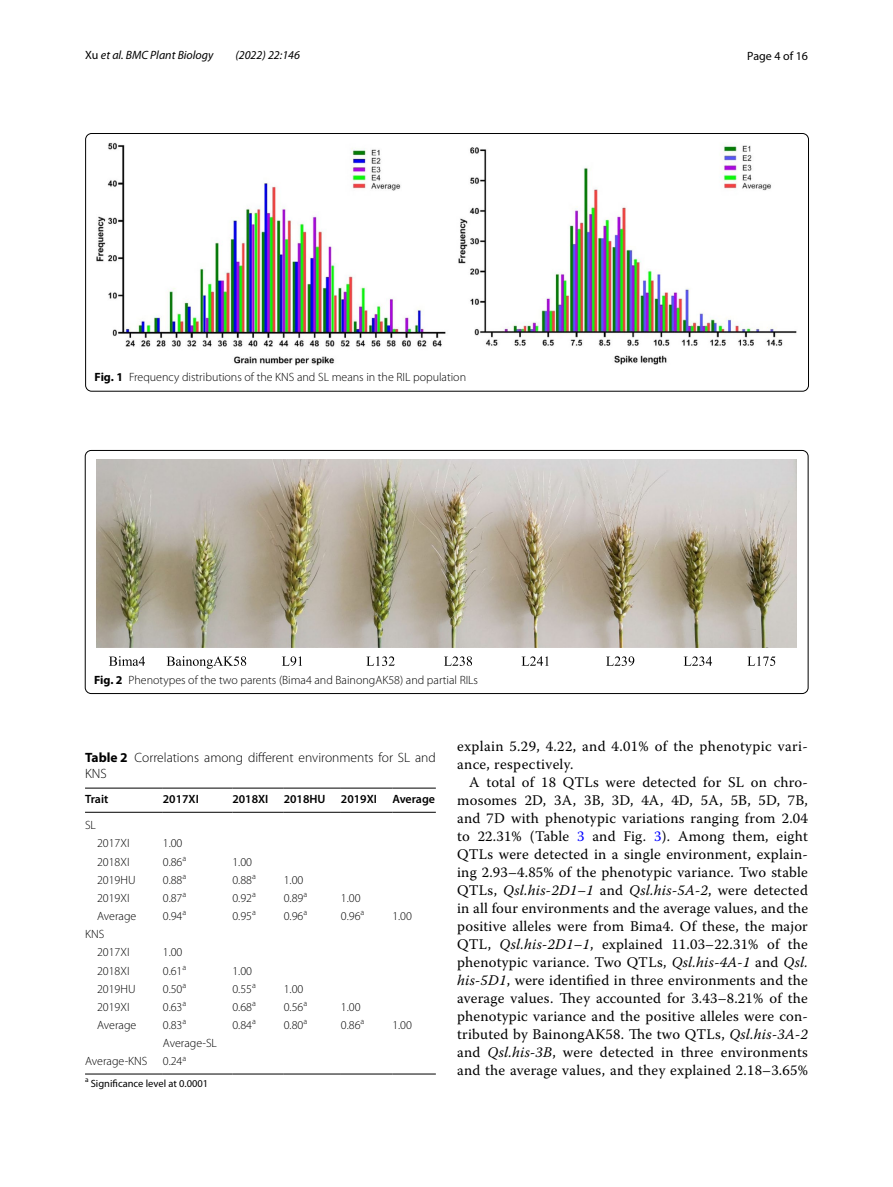
<style>
.page{position:relative;width:893px;height:1187px;background:#fff}
.page>*{position:absolute;margin:0;border:0;box-sizing:border-box;transform-origin:0 0}
.t1{font:14.7px/18px "Warnock Pro";letter-spacing:.02em;color:#000}
.t2{font:300 13.5px/16.5px "Myriad Pro";color:#000}
.t3{font:300 12px/18.1px "Myriad Pro";color:#000}
.t4{font:600 12px "Myriad Pro";color:#000}
.t5{font:italic 12px "Myriad Pro";color:#000}
.t6{font:12px "Myriad Pro";color:#000}
.t7{font:10.5px "Myriad Pro";color:#000}
.s1{font-style:normal}
.s2{font-weight:700}
.s3{color:#00f}
.s4{font-style:italic}
</style>
<div class="page">
<img style="left:97px;top:143px;width:700px;height:223px">
<div style="left:85px;top:133px;width:724px;height:258px;border:1px solid #000;border-radius:6px"></div>
<img style="left:96px;top:459px;width:701px;height:188px">
<svg style="left:109px;top:656px;width:440px;height:12px"></svg>
<svg style="left:606px;top:656px;width:169px;height:10px"></svg>
<div style="left:85px;top:450px;width:723px;height:243px;border:1px solid #000;border-radius:6px"></div>
<hr style="left:85px;top:787px;width:78px;height:1px;background:#000">
<hr style="left:85px;top:812px;width:78px;height:1px;background:#000">
<hr style="left:163px;top:787px;width:69px;height:1px;background:#000">
<hr style="left:163px;top:812px;width:69px;height:1px;background:#000">
<hr style="left:232px;top:787px;width:52px;height:1px;background:#000">
<hr style="left:232px;top:812px;width:52px;height:1px;background:#000">
<hr style="left:284px;top:787px;width:57px;height:1px;background:#000">
<hr style="left:284px;top:812px;width:57px;height:1px;background:#000">
<hr style="left:341px;top:787px;width:51px;height:1px;background:#000">
<hr style="left:341px;top:812px;width:51px;height:1px;background:#000">
<hr style="left:392px;top:787px;width:44px;height:1px;background:#000">
<hr style="left:392px;top:812px;width:44px;height:1px;background:#000">
<hr style="left:85px;top:1073px;width:78px;height:1px;background:#000">
<hr style="left:163px;top:1073px;width:69px;height:1px;background:#000">
<hr style="left:232px;top:1073px;width:52px;height:1px;background:#000">
<hr style="left:284px;top:1073px;width:57px;height:1px;background:#000">
<hr style="left:341px;top:1073px;width:51px;height:1px;background:#000">
<hr style="left:392px;top:1073px;width:44px;height:1px;background:#000">
<p class="t5" style="left:85px;top:48px;width:130px"><span class="s1">Xu</span> et al. BMC Plant Biology</p>
<p class="t5" style="left:235px;top:48px;width:66px">(2022) 22:146</p>
<p class="t6" style="left:747px;top:48px;width:62px">Page 4 of 16</p>
<p class="t3" style="left:95px;top:368px;width:373px"><span class="s2">Fig. 1</span> Frequency distributions of the KNS and SL means in the RIL population</p>
<p class="t3" style="left:94px;top:671px;width:385px"><span class="s2">Fig. 2</span> Phenotypes of the two parents (Bima4 and BainongAK58) and partial RILs</p>
<p class="t2" style="left:85px;top:749px;width:352px"><span class="s2">Table 2</span> Correlations among different environments for SL and<br>KNS</p>
<p class="t4" style="left:85px;top:790px;width:25px">Trait</p>
<p class="t4" style="left:163px;top:790px;width:38px">2017XI</p>
<p class="t4" style="left:232px;top:790px;width:38px">2018XI</p>
<p class="t4" style="left:284px;top:790px;width:43px">2018HU</p>
<p class="t4" style="left:341px;top:790px;width:38px">2019XI</p>
<p class="t4" style="left:392px;top:790px;width:44px">Average</p>
<p class="t3" style="left:85px;top:816px;width:12px">SL</p>
<p class="t3" style="left:97px;top:834px;width:34px">2017XI</p>
<p class="t3" style="left:163px;top:834px;width:21px">1.00</p>
<p class="t3" style="left:97px;top:852px;width:34px">2018XI</p>
<p class="t3" style="left:163px;top:852px;width:25px">0.86<sup>a</sup></p>
<p class="t3" style="left:232px;top:852px;width:21px">1.00</p>
<p class="t3" style="left:97px;top:870px;width:40px">2019HU</p>
<p class="t3" style="left:163px;top:870px;width:25px">0.88<sup>a</sup></p>
<p class="t3" style="left:232px;top:870px;width:25px">0.88<sup>a</sup></p>
<p class="t3" style="left:284px;top:870px;width:21px">1.00</p>
<p class="t3" style="left:97px;top:889px;width:34px">2019XI</p>
<p class="t3" style="left:163px;top:889px;width:25px">0.87<sup>a</sup></p>
<p class="t3" style="left:232px;top:889px;width:25px">0.92<sup>a</sup></p>
<p class="t3" style="left:284px;top:889px;width:25px">0.89<sup>a</sup></p>
<p class="t3" style="left:341px;top:889px;width:21px">1.00</p>
<p class="t3" style="left:97px;top:907px;width:41px">Average</p>
<p class="t3" style="left:163px;top:907px;width:25px">0.94<sup>a</sup></p>
<p class="t3" style="left:232px;top:907px;width:25px">0.95<sup>a</sup></p>
<p class="t3" style="left:284px;top:907px;width:25px">0.96<sup>a</sup></p>
<p class="t3" style="left:341px;top:907px;width:25px">0.96<sup>a</sup></p>
<p class="t3" style="left:392px;top:907px;width:21px">1.00</p>
<p class="t3" style="left:97px;top:925px;width:34px;text-indent:-12px">KNS<br>2017XI</p>
<p class="t3" style="left:163px;top:943px;width:21px">1.00</p>
<p class="t3" style="left:97px;top:961px;width:34px">2018XI</p>
<p class="t3" style="left:163px;top:961px;width:25px">0.61<sup>a</sup></p>
<p class="t3" style="left:232px;top:961px;width:21px">1.00</p>
<p class="t3" style="left:97px;top:979px;width:40px">2019HU</p>
<p class="t3" style="left:163px;top:979px;width:25px">0.50<sup>a</sup></p>
<p class="t3" style="left:232px;top:979px;width:25px">0.55<sup>a</sup></p>
<p class="t3" style="left:284px;top:979px;width:21px">1.00</p>
<p class="t3" style="left:97px;top:997px;width:34px">2019XI</p>
<p class="t3" style="left:163px;top:997px;width:25px">0.63<sup>a</sup></p>
<p class="t3" style="left:232px;top:997px;width:25px">0.68<sup>a</sup></p>
<p class="t3" style="left:284px;top:997px;width:25px">0.56<sup>a</sup></p>
<p class="t3" style="left:341px;top:997px;width:21px">1.00</p>
<p class="t3" style="left:97px;top:1016px;width:41px">Average</p>
<p class="t3" style="left:163px;top:1016px;width:25px">0.83<sup>a</sup></p>
<p class="t3" style="left:232px;top:1016px;width:25px">0.84<sup>a</sup></p>
<p class="t3" style="left:284px;top:1016px;width:25px">0.80<sup>a</sup></p>
<p class="t3" style="left:341px;top:1016px;width:25px">0.86<sup>a</sup></p>
<p class="t3" style="left:392px;top:1016px;width:21px">1.00</p>
<p class="t3" style="left:163px;top:1034px;width:56px">Average-SL</p>
<p class="t3" style="left:85px;top:1052px;width:64px">Average-KNS</p>
<p class="t3" style="left:163px;top:1052px;width:25px">0.24<sup>a</sup></p>
<p class="t7" style="left:85px;top:1076px;width:125px"><sup>a</sup> Significance level at 0.0001</p>
<p class="t1" style="left:457px;top:737px;width:352px">explain 5.29, 4.22, and 4.01% of the phenotypic vari&shy;ance, respectively.</p>
<p class="t1" style="left:457px;top:773px;width:352px;text-align:justify;text-indent:12px">A total of 18 QTLs were detected for SL on chro&shy;mosomes 2D, 3A, 3B, 3D, 4A, 4D, 5A, 5B, 5D, 7B, and 7D with phenotypic variations ranging from 2.04 to 22.31% (Table <span class="s3">3</span> and Fig. <span class="s3">3</span>). Among them, eight QTLs were detected in a single environment, explain&shy;ing 2.93–4.85% of the phenotypic variance. Two stable QTLs, <span class="s4">Qsl.his-2D1–1</span> and <span class="s4">Qsl.his-5A-2</span>, were detected in all four environments and the average values, and the positive alleles were from Bima4. Of these, the major QTL, <span class="s4">Qsl.his-2D1–1</span>, explained 11.03–22.31% of the phenotypic variance. Two QTLs, <span class="s4">Qsl.his-4A-1</span> and <span class="s4">Qsl. his-5D1</span>, were identified in three environments and the average values. They accounted for 3.43–8.21% of the phenotypic variance and the positive alleles were con&shy;tributed by BainongAK58. The two QTLs, <span class="s4">Qsl.his-3A-2 </span>and <span class="s4">Qsl.his-3B</span>, were detected in three environments and the average values, and they explained 2.18–3.65%</p>
</div>
